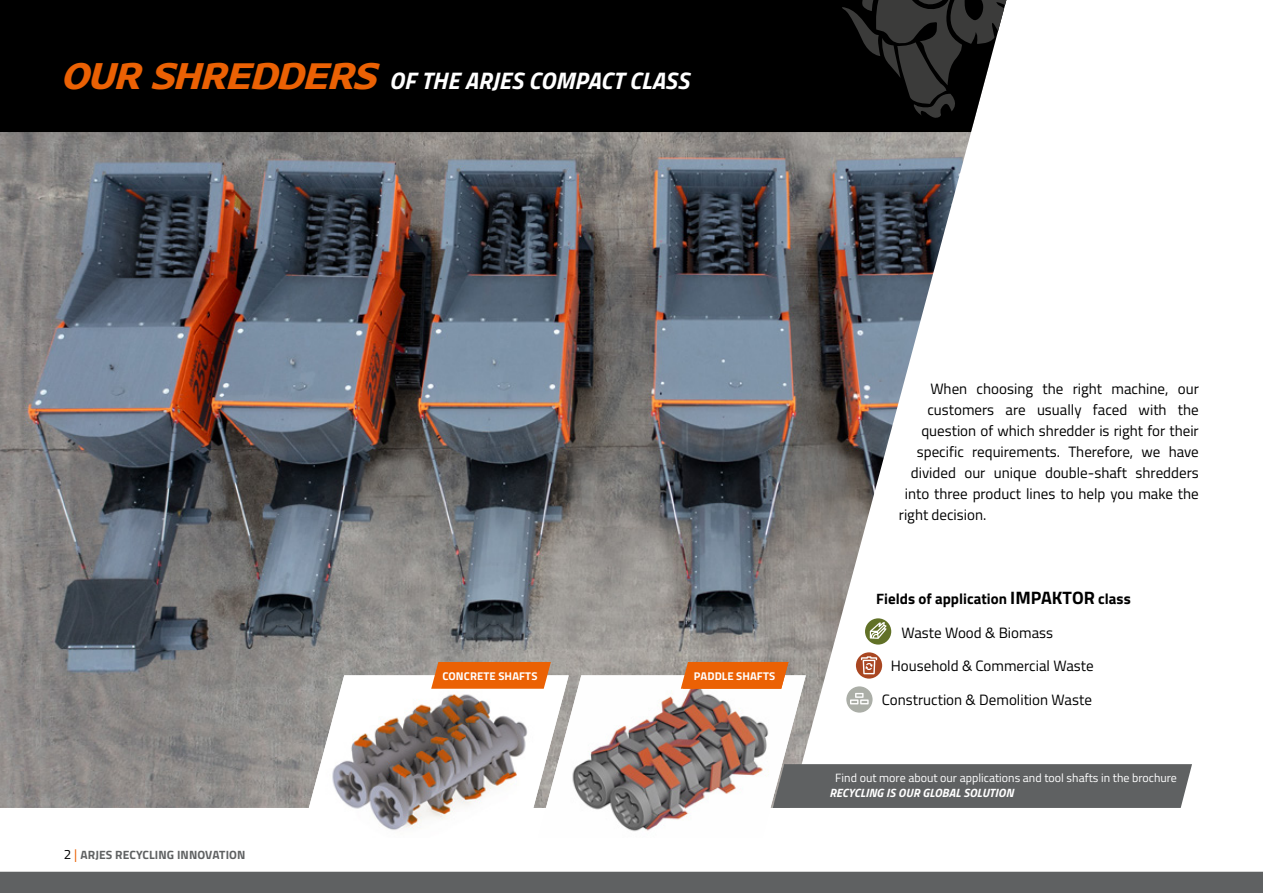
<style>
.page{position:relative;width:1263px;height:893px;background:#fff}
.page>*{position:absolute;margin:0;border:0;box-sizing:border-box;transform-origin:0 0}
.t1{font:italic 700 24px "Titillium";letter-spacing:.01em;color:#fff}
.t2{font:15px "Titillium";color:#000}
.t3{font:700 15px "Titillium";color:#000}
.t4{font:12px "Titillium";color:#fff}
.t5{font:italic 700 12px "Titillium";letter-spacing:.01em;color:#fff}
.t6{font:700 12px "Titillium";letter-spacing:.01em;color:#5f6162}
.t7{font:700 11.25px "Titillium";letter-spacing:.01em;color:#fff}
.s1{font-family:"Palo Alto";font-weight:400;font-size:36px;color:#eb6104}
.s2{font-weight:400;font-size:13.5px;color:#000}
.s3{font-weight:400;font-size:13.5px;color:#eb6104}
.s4{font-size:18px}
</style>
<div class="page">
<div style="left:0;top:872px;width:1263px;height:21px;background:#5f6162"></div>
<img style="left:0;top:132px;width:971px;height:676px">
<div style="left:0;top:0;width:975px;height:132px;background:#000"></div>
<svg style="left:842px;top:0;width:164px;height:118px;background:#2d2d2d"></svg>
<svg style="left:863px;top:616px;width:30px;height:30px"></svg>
<div style="left:861px;top:614px;width:34px;height:34px;border:4px solid #fff;border-radius:50%"></div>
<svg style="left:870px;top:622px;width:16px;height:17px"></svg>
<svg style="left:854px;top:650px;width:30px;height:30px"></svg>
<div style="left:852px;top:648px;width:34px;height:34px;border:4px solid #fff;border-radius:50%"></div>
<svg style="left:301px;top:656px;width:891px;height:176px"></svg>
<h1 class="t1" style="left:64px;top:62px;width:627px"><span class="s1">OUR SHREDDERS</span> OF THE ARJES COMPACT CLASS</h1>
<p class="t6" style="left:64px;top:846px;width:183px"><span class="s2">2</span> <span class="s3">|</span> ARJES RECYCLING INNOVATION</p>
<p class="t7" style="left:442px;top:667px;width:97px">CONCRETE SHAFTS</p>
<p class="t7" style="left:694px;top:667px;width:83px">PADDLE SHAFTS</p>
<p class="t7" style="left:692px;top:667px;width:85px">ROTORS PADDLE</p>
<p class="t2" style="left:930px;top:378px;width:270px">When choosing the right machine, our</p>
<p class="t2" style="left:927px;top:399px;width:273px">customers are usually faced with the</p>
<p class="t2" style="left:921px;top:420px;width:279px">question of which shredder is right for their</p>
<p class="t2" style="left:917px;top:441px;width:284px">specific requirements. Therefore, we have</p>
<p class="t2" style="left:911px;top:462px;width:289px">divided our unique double-shaft shredders</p>
<p class="t2" style="left:905px;top:483px;width:295px">into three product lines to help you make the</p>
<p class="t2" style="left:899px;top:504px;width:89px">right decision.</p>
<p class="t3" style="left:876px;top:587px;width:256px">Fields of application <span class="s4">IMPAKTOR</span> class</p>
<p class="t2" style="left:901px;top:621px;width:153px">Waste Wood &amp; Biomass</p>
<p class="t2" style="left:891px;top:655px;width:204px">Household &amp; Commercial Waste</p>
<p class="t2" style="left:882px;top:689px;width:212px">Construction &amp; Demolition Waste</p>
<p class="t4" style="left:835px;top:769px;width:343px">Find out more about our applications and tool shafts in the brochure</p>
<p class="t5" style="left:829px;top:783px;width:186px">RECYCLING IS OUR GLOBAL SOLUTION</p>
</div>
